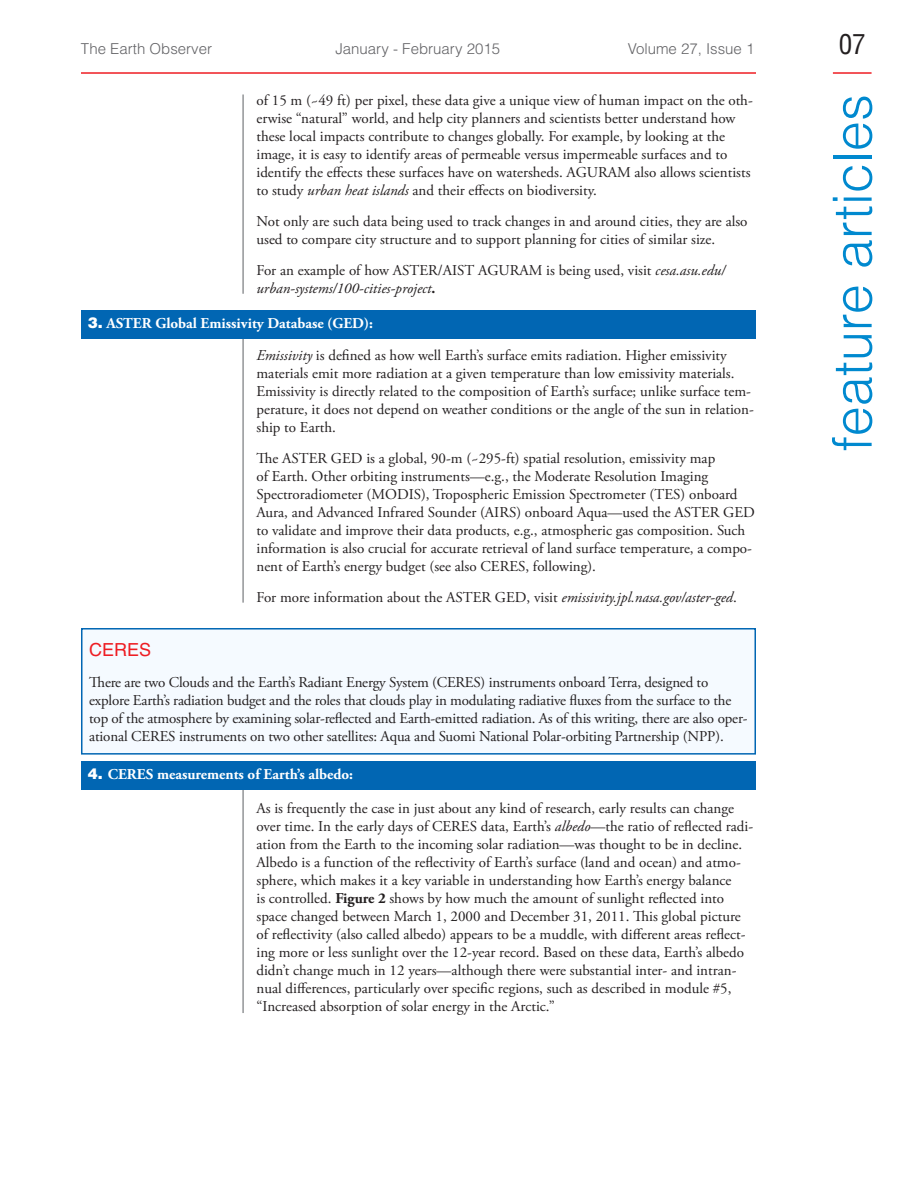
<style>
.page{position:relative;width:918px;height:1188px;background:#fff}
.page>*{position:absolute;margin:0;border:0;box-sizing:border-box;transform-origin:0 0}
.t1{font:300 54px "Helvetica LT Std";color:#0089cf}
.t2{font:condensed 27px "Helvetica LT Std";color:#231f20}
.t3{font:18px "Helvetica LT Std";color:#ee1d23}
.t4{font:15px/18px "Adobe Garamond Pro";color:#231f20}
.t5{font:700 15px "Adobe Garamond Pro";color:#fff}
.t6{font:300 15px "Helvetica LT Std";color:#636366}
.s1{font-style:italic}
.s2{font-weight:700}
.s3{font-family:"Helvetica LT Std";font-weight:900}
</style>
<div class="page">
<hr style="left:242px;top:778px;width:2px;height:235px;background:#939598">
<div style="left:82px;top:629px;width:673px;height:125px;background:#f5faff"></div>
<div style="left:81px;top:628px;width:675px;height:127px;border:2px solid #0166b3"></div>
<hr style="left:242px;top:320px;width:2px;height:283px;background:#939598">
<div style="left:81px;top:311px;width:675px;height:28px;background:#0166b3"></div>
<div style="left:81px;top:761px;width:675px;height:29px;background:#0166b3"></div>
<hr style="left:81px;top:72px;width:675px;height:2px;background:#ee1d23">
<hr style="left:833px;top:72px;width:39px;height:2px;background:#ee1d23">
<hr style="left:242px;top:94px;width:2px;height:200px;background:#939598">
<p class="t6" style="left:81px;top:39px;width:133px">The Earth Observer</p>
<p class="t6" style="left:335px;top:39px;width:166px">January - February 2015</p>
<p class="t6" style="left:628px;top:39px;width:128px">Volume 27, Issue 1</p>
<h2 class="t2" style="left:839px;top:27px;width:28px">07</h2>
<h1 class="t1" style="left:819px;top:451px;width:359px;rotate:-90deg">feature articles</h1>
<p class="t4" style="left:256px;top:92px;width:498px">of 15 m (~49 ft) per pixel, these data give a unique view of human impact on the oth&shy;erwise “natural” world, and help city planners and scientists better understand how these local impacts contribute to changes globally. For example, by looking at the image, it is easy to identify areas of permeable versus impermeable surfaces and to identify the effects these surfaces have on watersheds. AGURAM also allows scientists to study <span class="s1">urban heat islands</span> and their effects on biodiversity.</p>
<p class="t4" style="left:256px;top:213px;width:493px">Not only are such data being used to track changes in and around cities, they are also used to compare city structure and to support planning for cities of similar size.</p>
<p class="t4" style="left:256px;top:262px;width:470px">For an example of how ASTER/AIST AGURAM is being used, visit <span class="s1">cesa.asu.edu/ urban-systems/100-cities-project</span><span class="s2">.</span></p>
<p class="t5" style="left:88px;top:315px;width:287px"><span class="s3">3.</span> ASTER Global Emissivity Database (GED):</p>
<p class="t4" style="left:256px;top:347px;width:499px"><span class="s1">Emissivity</span> is defined as how well Earth’s surface emits radiation. Higher emissivity materials emit more radiation at a given temperature than low emissivity materials.<br>Emissivity is directly related to the composition of Earth’s surface; unlike surface tem&shy;perature, it does not depend on weather conditions or the angle of the sun in relation&shy;ship to Earth.</p>
<p class="t4" style="left:256px;top:450px;width:500px">The ASTER GED is a global, 90-m (~295-ft) spatial resolution, emissivity map<br>of Earth. Other orbiting instruments—e.g., the Moderate Resolution Imaging Spectroradiometer (MODIS), Tropospheric Emission Spectrometer (TES) onboard Aura, and Advanced Infrared Sounder (AIRS) onboard Aqua—used the ASTER GED to validate and improve their data products, e.g., atmospheric gas composition. Such information is also crucial for accurate retrieval of land surface temperature, a compo&shy;nent of Earth’s energy budget (see also CERES, following).</p>
<p class="t4" style="left:256px;top:589px;width:482px">For more information about the ASTER GED, visit <span class="s1">emissivity.jpl.nasa.gov/aster-ged</span>.</p>
<p class="t3" style="left:89px;top:639px;width:64px">CERES</p>
<p class="t4" style="left:89px;top:673px;width:660px">There are two Clouds and the Earth’s Radiant Energy System (CERES) instruments onboard Terra, designed to explore Earth’s radiation budget and the roles that clouds play in modulating radiative fluxes from the surface to the top of the atmosphere by examining solar-reflected and Earth-emitted radiation. As of this writing, there are also oper&shy;ational CERES instruments on two other satellites: Aqua and Suomi National Polar-orbiting Partnership (NPP).</p>
<p class="t5" style="left:88px;top:765px;width:267px"><span class="s3">4.</span> CERES measurements of Earth’s albedo:</p>
<p class="t4" style="left:256px;top:800px;width:498px">As is frequently the case in just about any kind of research, early results can change over time. In the early days of CERES data, Earth’s <span class="s1">albedo</span>—the ratio of reflected radi&shy;ation from the Earth to the incoming solar radiation—was thought to be in decline.<br>Albedo is a function of the reflectivity of Earth’s surface (land and ocean) and atmo&shy;sphere, which makes it a key variable in understanding how Earth’s energy balance<br>is controlled. <span class="s2">Figure 2</span> shows by how much the amount of sunlight reflected into space changed between March 1, 2000 and December 31, 2011. This global picture of reflectivity (also called albedo) appears to be a muddle, with different areas reflect&shy;ing more or less sunlight over the 12-year record. Based on these data, Earth’s albedo didn’t change much in 12 years—although there were substantial inter- and intran&shy;nual differences, particularly over specific regions, such as described in module #5, “Increased absorption of solar energy in the Arctic.”</p>
</div>
